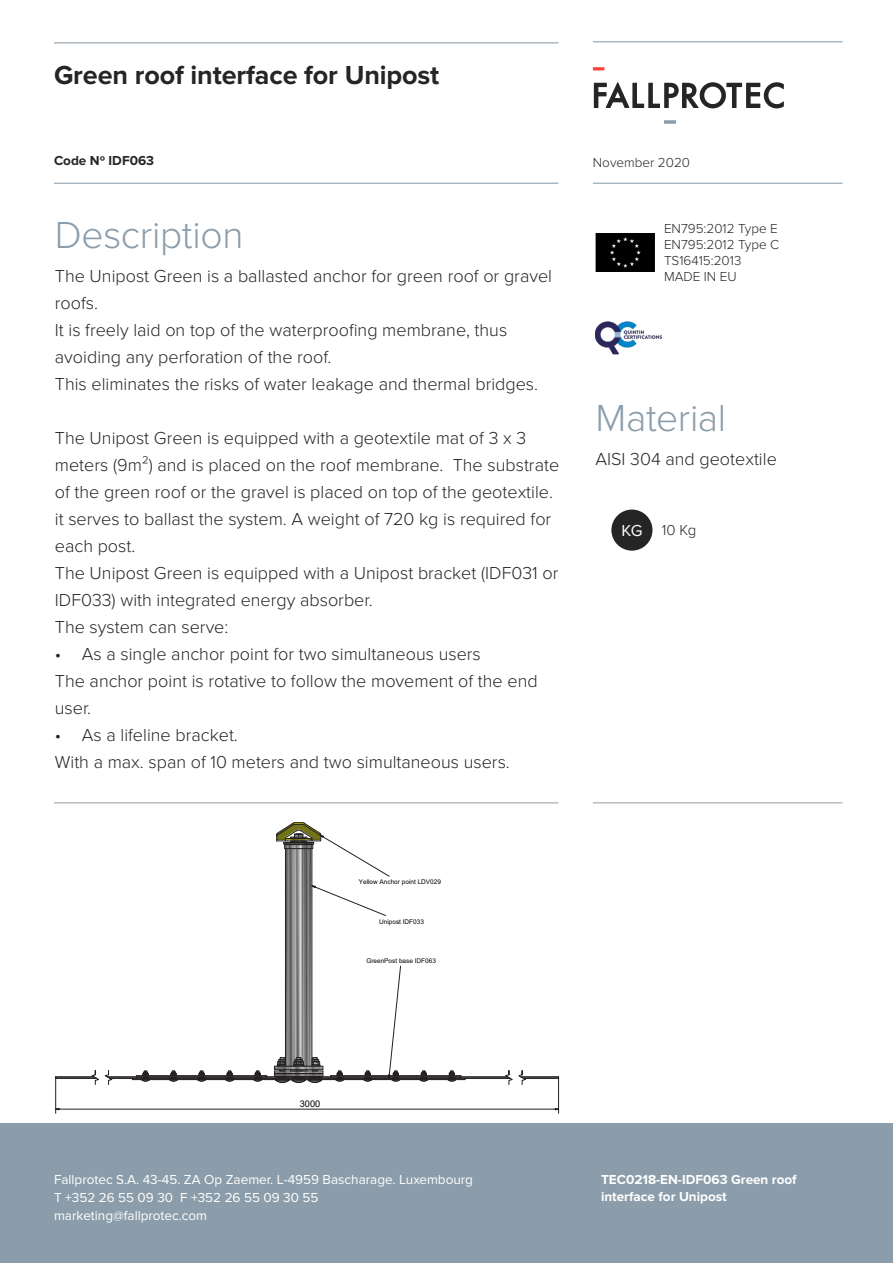
<style>
.page{position:relative;width:893px;height:1263px;background:#fff}
.page>*{position:absolute;margin:0;border:0;box-sizing:border-box;transform-origin:0 0}
.titular{font:300 39px "Proxima Nova";letter-spacing:-.01em;color:#8b9daa}
.t1{font:700 27px "Proxima Nova";letter-spacing:-.005em;color:#242524}
.t2{font:300 18px/27px "Proxima Nova";color:#242524}
.titular-2{font:16.5px "Proxima Nova";color:#fff}
.t3{font:300 15px "Proxima Nova";color:#242524}
.t4{font:13.5px/18px "Proxima Nova";color:#fff}
.t5{font:300 13.5px "Proxima Nova";color:#242524}
.t6{font:700 13.5px/16.2px "Proxima Nova";color:#fff}
.t7{font:700 13.5px "Proxima Nova";color:#242524}
.t8{font:9.15px "Arial";color:#000}
.t9{font:6.45px "Arial";letter-spacing:-.005em;color:#000}
</style>
<div class="page">
<hr style="left:54px;top:42px;width:504px;height:1px;background:#8b9daa">
<hr style="left:54px;top:183px;width:504px;height:1px;background:#8b9daa">
<hr style="left:593px;top:41px;width:249px;height:1px;background:#8b9daa">
<hr style="left:593px;top:183px;width:249px;height:1px;background:#8b9daa">
<div style="left:0;top:1124px;width:893px;height:139px;background:#8b9daa"></div>
<svg style="left:664px;top:120px;width:12px;height:4px"></svg>
<svg style="left:594px;top:82px;width:190px;height:26px"></svg>
<svg style="left:593px;top:67px;width:11px;height:3px"></svg>
<hr style="left:54px;top:802px;width:504px;height:1px;background:#a4a0a0">
<hr style="left:593px;top:802px;width:249px;height:1px;background:#a4a0a0">
<img style="left:596px;top:234px;width:58px;height:37px">
<div style="left:611px;top:509px;width:41px;height:42px;background:#242524;border-radius:50%"></div>
<img style="left:595px;top:321px;width:67px;height:34px">
<img style="left:56px;top:877px;width:502px;height:206px">
<svg style="left:504px;top:1070px;width:23px;height:15px"></svg>
<hr style="left:312px;top:849px;width:1px;height:217px;background:#231f20">
<hr style="left:285px;top:849px;width:1px;height:217px;background:#231f20">
<hr style="left:153px;top:1079px;width:127px;height:1px;background:#231f20">
<hr style="left:317px;top:1079px;width:127px;height:1px;background:#231f20">
<hr style="left:147px;top:1075px;width:118px;height:1px;background:#231f20">
<hr style="left:332px;top:1075px;width:118px;height:1px;background:#231f20">
<svg style="left:169px;top:1070px;width:9px;height:12px"></svg>
<svg style="left:197px;top:1070px;width:9px;height:12px"></svg>
<svg style="left:225px;top:1070px;width:9px;height:12px"></svg>
<svg style="left:444px;top:1070px;width:22px;height:12px"></svg>
<svg style="left:419px;top:1070px;width:9px;height:12px"></svg>
<svg style="left:363px;top:1070px;width:9px;height:12px"></svg>
<svg style="left:253px;top:1057px;width:91px;height:26px"></svg>
<hr style="left:56px;top:1078px;width:40px;height:1px;background:#231f20">
<svg style="left:90px;top:1070px;width:63px;height:15px"></svg>
<hr style="left:56px;top:1076px;width:38px;height:1px;background:#231f20">
<hr style="left:107px;top:1076px;width:401px;height:1px;background:#231f20">
<hr style="left:110px;top:1078px;width:400px;height:1px;background:#231f20">
<hr style="left:523px;top:1078px;width:36px;height:1px;background:#231f20">
<hr style="left:521px;top:1076px;width:38px;height:1px;background:#231f20">
<svg style="left:276px;top:822px;width:114px;height:55px"></svg>
<svg style="left:310px;top:885px;width:76px;height:31px"></svg>
<svg style="left:388px;top:966px;width:13px;height:116px"></svg>
<hr style="left:59px;top:1109px;width:496px;height:1px;background:#231f20">
<hr style="left:55px;top:1078px;width:1px;height:35px;background:#231f20">
<hr style="left:558px;top:1078px;width:1px;height:35px;background:#231f20">
<h2 class="t1" style="left:54px;top:60px;width:387px">Green roof interface for Unipost</h2>
<p class="t7" style="left:54px;top:153px;width:102px">Code Nº IDF063</p>
<p class="t5" style="left:593px;top:154px;width:99px">November 2020</p>
<p class="titular" style="left:55px;top:212px;width:190px">Description</p>
<p class="t2" style="left:55px;top:263px;width:499px">The Unipost Green is a ballasted anchor for green roof or gravel roofs.</p>
<p class="t2" style="left:55px;top:317px;width:454px">It is freely laid on top of the waterproofing membrane, thus avoiding any perforation of the roof.</p>
<p class="t2" style="left:55px;top:371px;width:485px">This eliminates the risks of water leakage and thermal bridges.</p>
<p class="t2" style="left:55px;top:425px;width:506px">The Unipost Green is equipped with a geotextile mat of 3 x 3 meters (9m²) and is placed on the roof membrane. The substrate of the green roof or the gravel is placed on top of the geotextile.</p>
<p class="t2" style="left:55px;top:506px;width:498px">it serves to ballast the system. A weight of 720 kg is required for each post.</p>
<p class="t2" style="left:55px;top:560px;width:505px">The Unipost Green is equipped with a Unipost bracket (IDF031 or<br>IDF033) with integrated energy absorber.</p>
<p class="t2" style="left:55px;top:614px;width:175px">The system can serve:</p>
<p class="t2" style="left:55px;top:641px;width:427px">• As a single anchor point for two simultaneous users</p>
<p class="t2" style="left:55px;top:668px;width:484px">The anchor point is rotative to follow the movement of the end user.</p>
<p class="t2" style="left:55px;top:722px;width:185px">• As a lifeline bracket.</p>
<p class="t2" style="left:55px;top:749px;width:456px">With a max. span of 10 meters and two simultaneous users.</p>
<p class="t5" style="left:664px;top:220px;width:115px">EN795:2012 Type E</p>
<p class="t5" style="left:664px;top:237px;width:117px">EN795:2012 Type C</p>
<p class="t5" style="left:664px;top:253px;width:79px">TS16415:2013</p>
<p class="t5" style="left:664px;top:269px;width:74px">MADE IN EU</p>
<p class="titular" style="left:595px;top:395px;width:132px">Material</p>
<p class="t2" style="left:595px;top:446px;width:183px">AISI 304 and geotextile</p>
<p class="titular-2" style="left:621px;top:521px;width:22px">KG</p>
<p class="t3" style="left:662px;top:521px;width:36px">10 Kg</p>
<p class="t9" style="left:359px;top:877px;width:84px">Yellow Anchor point LDV029</p>
<p class="t9" style="left:379px;top:917px;width:46px">Unipost IDF033</p>
<p class="t9" style="left:366px;top:956px;width:71px">GreenPost base IDF063</p>
<p class="t8" style="left:300px;top:1097px;width:22px">3000</p>
<p class="t4" style="left:54px;top:1171px;width:421px">Fallprotec S.A. 43-45. ZA Op Zaemer. L-4959 Bascharage. Luxembourg<br>T +352 26 55 09 30 F +352 26 55 09 30 55 marketing@fallprotec.com</p>
<p class="t6" style="left:601px;top:1172px;width:197px">TEC0218-EN-IDF063 Green roof interface for Unipost</p>
</div>
